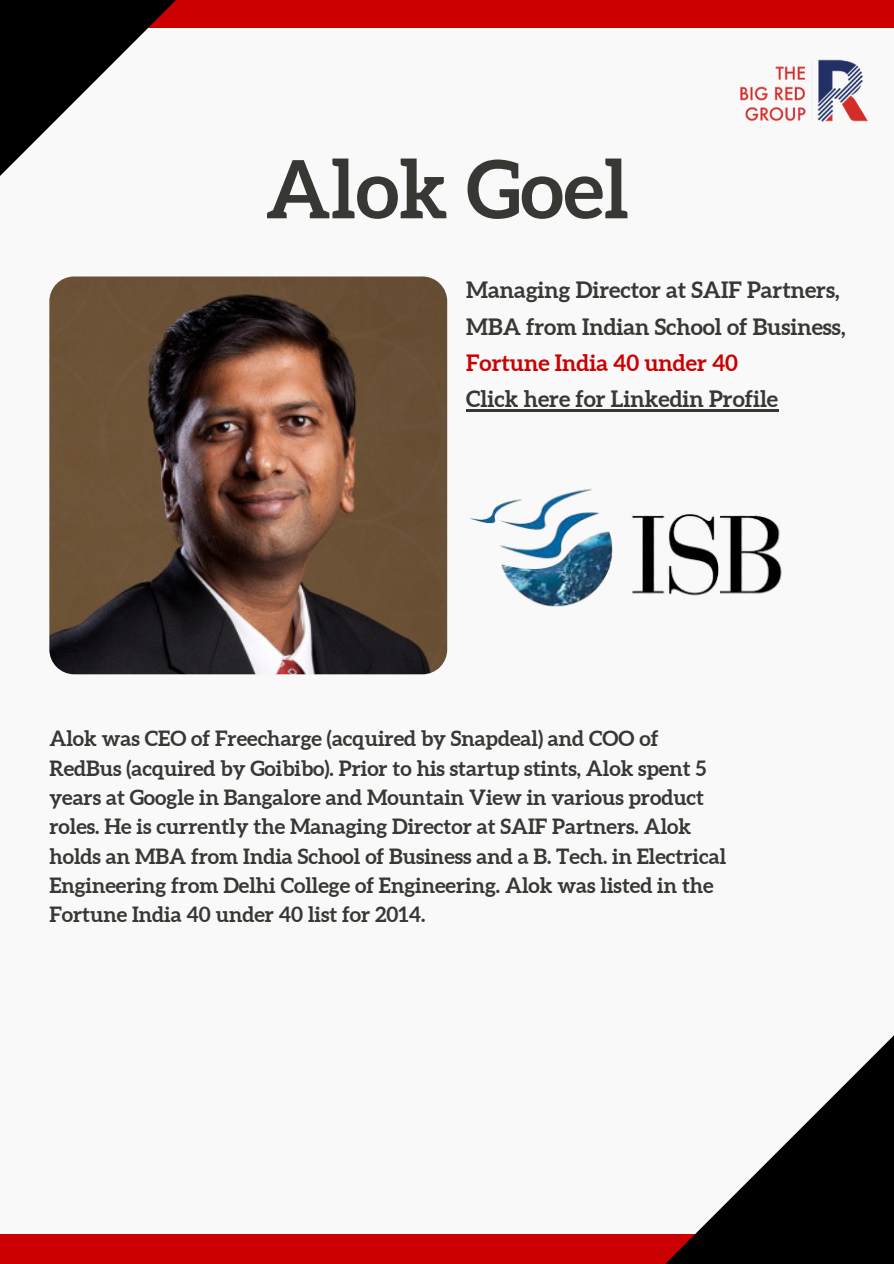
<style>
.page{position:relative;width:894px;height:1264px;background:#fff}
.page>*{position:absolute;margin:0;border:0;box-sizing:border-box;transform-origin:0 0}
.t1{font:700 80.4px "Aleo";color:#373734}
.t2{font:700 22.5px "Aleo";color:#373734}
.t3{font:700 22.5px "Aleo";color:#c00}
.t4{font:700 21px/29.2px "Aleo";color:#373734}
</style>
<div class="page">
<div style="left:0;top:0;width:893px;height:1263px;background:#f9f9f9"></div>
<img style="left:49px;top:276px;width:398px;height:398px;border-radius:25px">
<hr style="left:466px;top:409px;width:312px;height:2px;background:#373734">
<img style="left:740px;top:59px;width:128px;height:63px">
<div style="left:0;top:0;width:893px;height:27px;background:#c00"></div>
<svg style="left:0;top:0;width:248px;height:375px"></svg>
<div style="left:0;top:1234px;width:893px;height:29px;background:#c00"></div>
<svg style="left:666px;top:1036px;width:227px;height:227px"></svg>
<img style="left:470px;top:488px;width:312px;height:119px">
<p class="t1" style="left:265px;top:143px;width:364px">Alok Goel</p>
<p class="t2" style="left:466px;top:277px;width:374px">Managing Director at SAIF Partners,</p>
<p class="t2" style="left:466px;top:313px;width:380px">MBA from Indian School of Business,</p>
<p class="t3" style="left:466px;top:349px;width:273px">Fortune India 40 under 40</p>
<p class="t2" style="left:466px;top:385px;width:313px">Click here for Linkedin Profile</p>
<p class="t4" style="left:49px;top:724px;width:678px">Alok was CEO of Freecharge (acquired by Snapdeal) and COO of RedBus (acquired by Goibibo). Prior to his startup stints, Alok spent 5 years at Google in Bangalore and Mountain View in various product roles. He is currently the Managing Director at SAIF Partners. Alok holds an MBA from India School of Business and a B. Tech. in Electrical Engineering from Delhi College of Engineering. Alok was listed in the Fortune India 40 under 40 list for 2014.</p>
</div>
